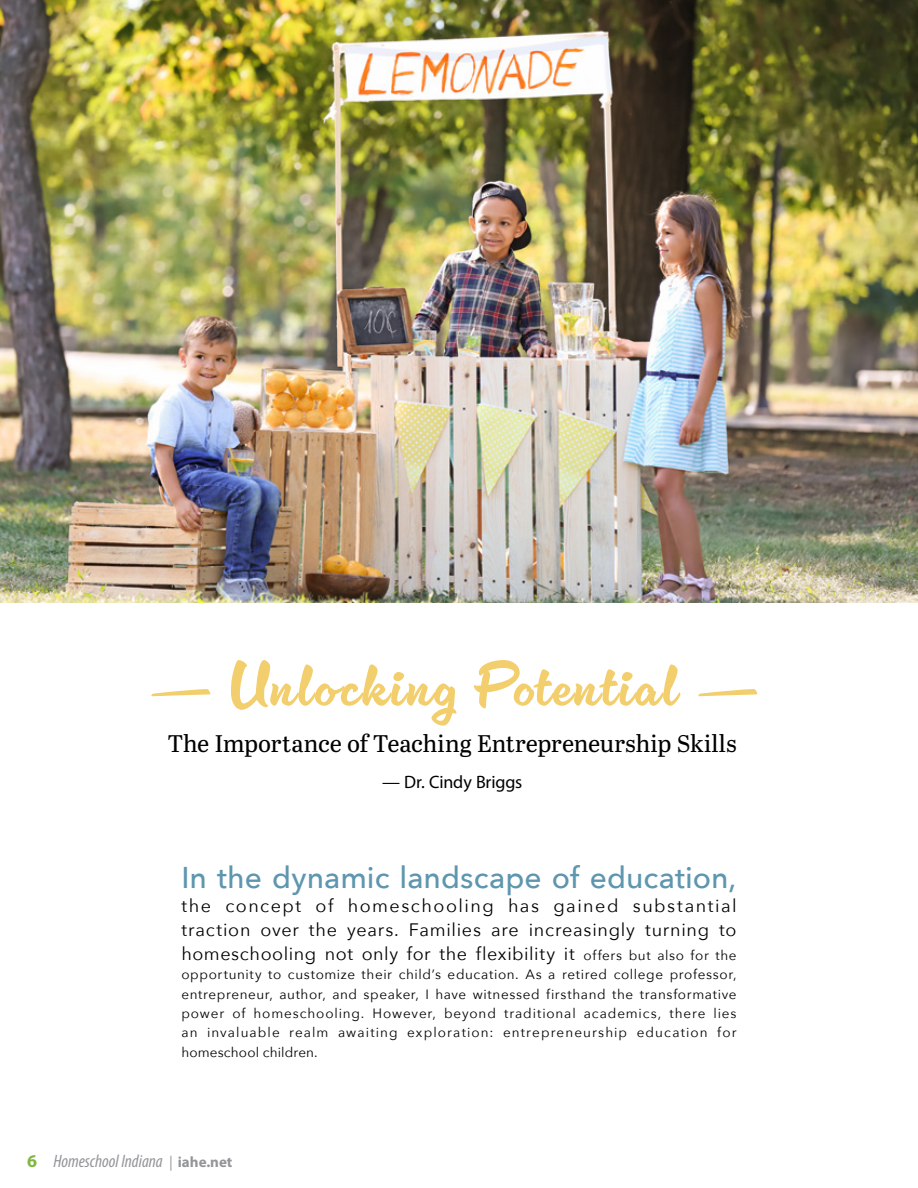
<style>
.page{position:relative;width:918px;height:1188px;background:#fff}
.page>*{position:absolute;margin:0;border:0;box-sizing:border-box;transform-origin:0 0}
.t1{font:66px "Cinema Script";letter-spacing:.025em;color:#f2ce6c}
.t2{font:500 30px "Avenir Next";color:#5e96af}
.t3{font:24px "Abril Text";letter-spacing:-.005em;color:#000}
.t4{font:18px/24px "Avenir Next";letter-spacing:.03em;color:#000;text-align:justify}
.t5{font:italic condensed 18px "Myriad Pro";color:#939598}
.t6{font:18px "Myriad Pro";letter-spacing:-.005em;color:#000}
.t7{font:13.5px/19.5px "Avenir Next";letter-spacing:.08em;color:#000;text-align:justify}
.s1{font-size:13.5px}
.s2{font-weight:700;font-style:normal;font-stretch:normal;color:#80b641}
.s3{font-stretch:normal;font-size:15px}
.s4{font-weight:700;font-style:normal;font-stretch:normal;font-size:15px}
</style>
<div class="page">
<img style="left:0;top:0;width:918px;height:603px">
<h1 class="t1" style="left:146px;top:646px;width:614px">— Unlocking Potential —</h1>
<h3 class="t3" style="left:168px;top:726px;width:571px">The Importance of Teaching Entrepreneurship Skills</h3>
<h3 class="t6" style="left:382px;top:771px;width:142px">— Dr. Cindy Briggs</h3>
<h2 class="t2" style="left:181px;top:852px;width:557px">In the dynamic landscape of education,</h2>
<h3 class="t4" style="left:181px;top:892px;width:557px">the concept of homeschooling has gained substantial traction over the years. Families are increasingly turning to homeschooling not only for the flexibility it <span class="s1">offers but also for the</span></h3>
<p class="t7" style="left:181px;top:964px;width:557px">opportunity to customize their child’s education. As a retired college professor, entrepreneur, author, and speaker, I have witnessed firsthand the transformative power of homeschooling. However, beyond traditional academics, there lies an invaluable realm awaiting exploration: entrepreneurship education for homeschool children.</p>
<h3 class="t5" style="left:27px;top:1150px;width:207px"><span class="s2">6</span> Homeschool Indiana <span class="s3">|</span> <span class="s4">iahe.net</span></h3>
</div>
